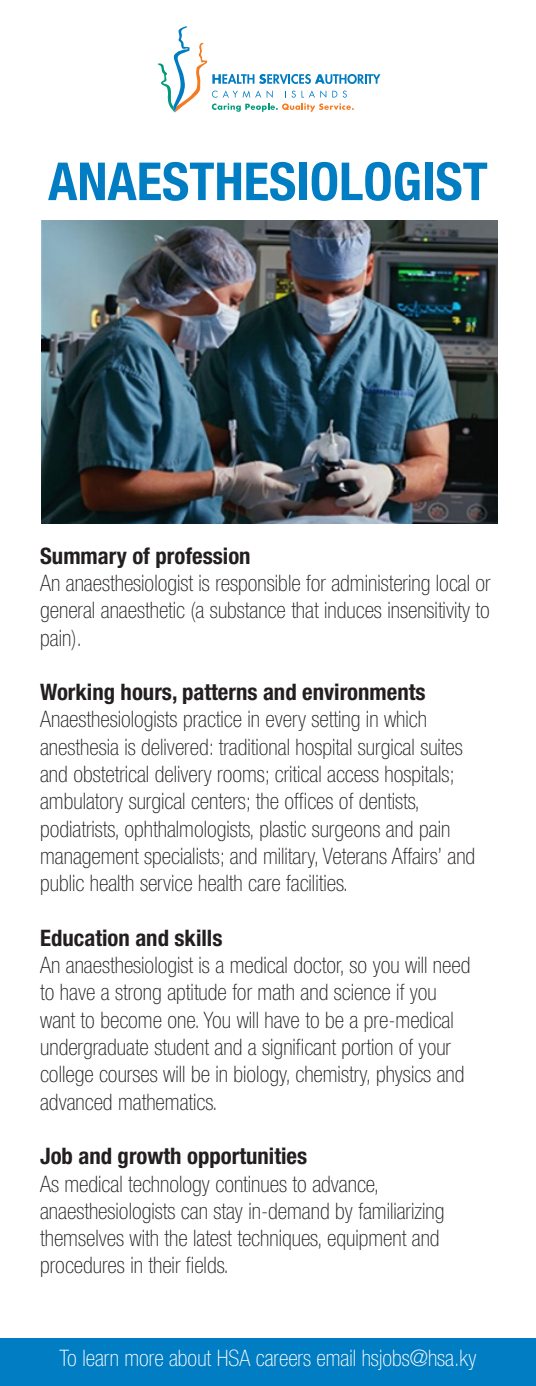
<style>
.page{position:relative;width:536px;height:1386px;background:#fff}
.page>*{position:absolute;margin:0;border:0;box-sizing:border-box;transform-origin:0 0}
.t1{font:700 condensed 52.5px "Helvetica Neue LT Std";color:#007dc3}
.t2{font:100 condensed 22.75px/27.3px "Helvetica Neue LT Std";color:#231f20}
.t3{font:700 condensed 22.75px "Helvetica Neue LT Std";color:#231f20}
.t4{font:100 condensed 22.75px "Helvetica Neue LT Std";color:#fff}
</style>
<div class="page">
<svg style="left:158px;top:26px;width:222px;height:86px"></svg>
<div style="left:0;top:1338px;width:536px;height:48px;background:#007dc3"></div>
<img style="left:42px;top:220px;width:455px;height:303px">
<p class="t1" style="left:48px;top:150px;width:441px">ANAESTHESIOLOGIST</p>
<p class="t3" style="left:40px;top:542px;width:212px">Summary of profession</p>
<p class="t2" style="left:40px;top:569px;width:452px;text-align:justify">An anaesthesiologist is responsible for administering local or general anaesthetic (a substance that induces insensitivity to pain).</p>
<p class="t3" style="left:40px;top:678px;width:387px">Working hours, patterns and environments</p>
<p class="t2" style="left:40px;top:706px;width:436px">Anaesthesiologists practice in every setting in which anesthesia is delivered: traditional hospital surgical suites and obstetrical delivery rooms; critical access hospitals; ambulatory surgical centers; the offices of dentists, podiatrists, ophthalmologists, plastic surgeons and pain management specialists; and military, Veterans Affairs’ and public health service health care facilities.</p>
<p class="t3" style="left:40px;top:924px;width:184px">Education and skills</p>
<p class="t2" style="left:40px;top:951px;width:431px">An anaesthesiologist is a medical doctor, so you will need to have a strong aptitude for math and science if you want to become one. You will have to be a pre-medical undergraduate student and a significant portion of your college courses will be in biology, chemistry, physics and advanced mathematics.</p>
<p class="t3" style="left:40px;top:1142px;width:268px">Job and growth opportunities</p>
<p class="t2" style="left:40px;top:1170px;width:405px">As medical technology continues to advance, anaesthesiologists can stay in-demand by familiarizing themselves with the latest techniques, equipment and procedures in their fields.</p>
<p class="t4" style="left:59px;top:1346px;width:418px">To learn more about HSA careers email hsjobs@hsa.ky</p>
</div>
